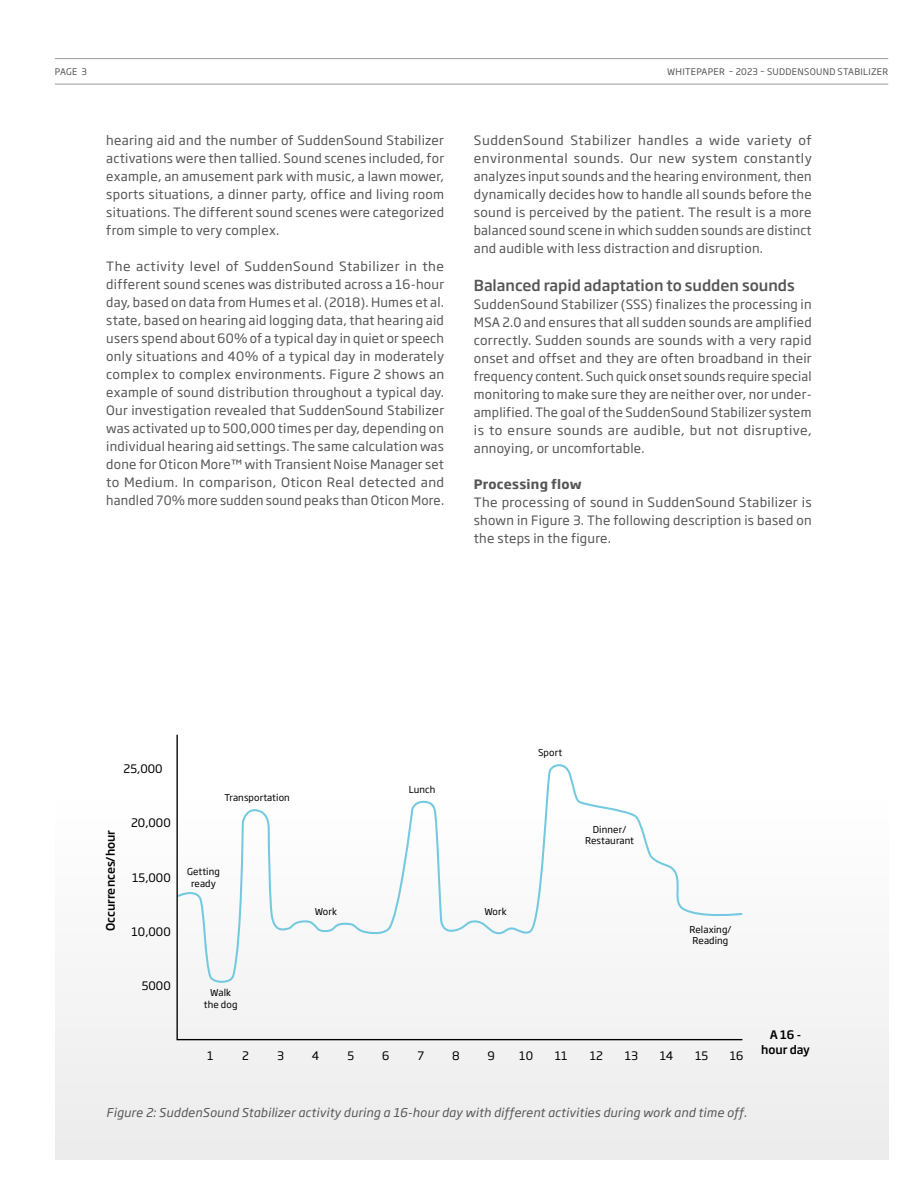
<style>
.page{position:relative;width:918px;height:1188px;background:#fff}
.page>*{position:absolute;margin:0;border:0;box-sizing:border-box;transform-origin:0 0}
.t1{font:500 15px "Soho Gothic Pro";color:#565655}
.t2{font:12.75px/18px "Soho Gothic Pro";letter-spacing:.02em;color:#565655;text-align:justify}
.t3{font:700 12.75px "Soho Gothic Pro";letter-spacing:.02em;color:#565655}
.t4{font:italic 12px "Soho Gothic Pro";letter-spacing:.02em;color:#565655}
.t5{font:11.55px "Soho Gothic Pro";color:#000}
.t6{font:500 11.55px/14.4px "Soho Gothic Pro";color:#000;text-align:center}
.t7{font:9.45px/11.6px "Soho Gothic Pro";letter-spacing:.01em;color:#000;text-align:center}
.t8{font:9px "Soho Gothic Pro";letter-spacing:.035em;color:#565655}
</style>
<div class="page">
<div style="left:55px;top:802px;width:833px;height:358px;background:#ececec"></div>
<div style="left:176px;top:735px;width:566px;height:305px;background:#fafafa"></div>
<hr style="left:55px;top:84px;width:833px;height:1px;background:#9d9996">
<hr style="left:55px;top:58px;width:833px;height:1px;background:#9d9996">
<p class="t8" style="left:55px;top:65px;width:33px">PAGE 3</p>
<p class="t8" style="left:667px;top:65px;width:223px">WHITEPAPER – 2023 – SUDDENSOUND STABILIZER</p>
<p class="t2" style="left:106px;top:130px;width:339px">hearing aid and the number of SuddenSound Stabilizer activations were then tallied. Sound scenes included, for example, an amusement park with music, a lawn mower, sports situations, a dinner party, office and living room situations. The different sound scenes were categorized from simple to very complex.</p>
<p class="t2" style="left:106px;top:256px;width:339px">The activity level of SuddenSound Stabilizer in the different sound scenes was distributed across a 16-hour day, based on data from Humes et al. (2018). Humes et al. state, based on hearing aid logging data, that hearing aid users spend about 60% of a typical day in quiet or speech only situations and 40% of a typical day in moderately complex to complex environments. Figure 2 shows an example of sound distribution throughout a typical day.<br>Our investigation revealed that SuddenSound Stabilizer was activated up to 500,000 times per day, depending on individual hearing aid settings. The same calculation was done for Oticon More™ with Transient Noise Manager set to Medium. In comparison, Oticon Real detected and handled 70% more sudden sound peaks than Oticon More.</p>
<p class="t2" style="left:474px;top:130px;width:339px">SuddenSound Stabilizer handles a wide variety of environmental sounds. Our new system constantly analyzes input sounds and the hearing environment, then dynamically decides how to handle all sounds before the sound is perceived by the patient. The result is a more balanced sound scene in which sudden sounds are distinct and audible with less distraction and disruption.</p>
<p class="t1" style="left:474px;top:273px;width:322px">Balanced rapid adaptation to sudden sounds</p>
<p class="t2" style="left:474px;top:294px;width:339px">SuddenSound Stabilizer (SSS) finalizes the processing in MSA 2.0 and ensures that all sudden sounds are amplified correctly. Sudden sounds are sounds with a very rapid onset and offset and they are often broadband in their frequency content. Such quick onset sounds require special monitoring to make sure they are neither over, nor under&shy;amplified. The goal of the SuddenSound Stabilizer system is to ensure sounds are audible, but not disruptive, annoying, or uncomfortable.</p>
<p class="t3" style="left:474px;top:474px;width:109px">Processing flow</p>
<p class="t2" style="left:474px;top:492px;width:339px">The processing of sound in SuddenSound Stabilizer is shown in Figure 3. The following description is based on the steps in the figure.</p>
<p class="t5" style="left:124px;top:760px;width:40px">25,000</p>
<p class="t7" style="left:225px;top:791px;width:67px">Transportation</p>
<p class="t7" style="left:409px;top:783px;width:28px">Lunch</p>
<p class="t7" style="left:538px;top:747px;width:26px">Sport</p>
<p class="t6" style="left:103px;top:931px;width:102px;rotate:-90deg">Occurrences/hour</p>
<p class="t5" style="left:131px;top:814px;width:41px">20,000</p>
<p class="t5" style="left:132px;top:868px;width:40px">15,000</p>
<p class="t5" style="left:132px;top:923px;width:41px">10,000</p>
<p class="t5" style="left:142px;top:977px;width:30px">5000</p>
<p class="t7" style="left:187px;top:866px;width:34px">Getting ready</p>
<p class="t7" style="left:204px;top:987px;width:35px">Walk the dog</p>
<p class="t7" style="left:315px;top:905px;width:24px">Work</p>
<p class="t7" style="left:484px;top:905px;width:24px">Work</p>
<p class="t7" style="left:585px;top:823px;width:50px">Dinner/<br>Restaurant</p>
<p class="t7" style="left:690px;top:923px;width:43px">Relaxing/<br>Reading</p>
<p class="t5" style="left:207px;top:1047px;width:8px">1</p>
<p class="t5" style="left:242px;top:1047px;width:8px">2</p>
<p class="t5" style="left:277px;top:1047px;width:8px">3</p>
<p class="t5" style="left:312px;top:1047px;width:9px">4</p>
<p class="t5" style="left:347px;top:1047px;width:8px">5</p>
<p class="t5" style="left:382px;top:1047px;width:9px">6</p>
<p class="t5" style="left:418px;top:1047px;width:8px">7</p>
<p class="t5" style="left:452px;top:1047px;width:9px">8</p>
<p class="t5" style="left:487px;top:1047px;width:9px">9</p>
<p class="t5" style="left:519px;top:1047px;width:15px">10</p>
<p class="t5" style="left:555px;top:1047px;width:14px">11</p>
<p class="t5" style="left:590px;top:1047px;width:15px">12</p>
<p class="t5" style="left:625px;top:1047px;width:15px">13</p>
<p class="t5" style="left:660px;top:1047px;width:15px">14</p>
<p class="t5" style="left:695px;top:1047px;width:15px">15</p>
<p class="t5" style="left:730px;top:1047px;width:15px">16</p>
<p class="t6" style="left:761px;top:1027px;width:51px">A 16 - hour day</p>
<p class="t4" style="left:106px;top:1103px;width:642px">Figure 2: SuddenSound Stabilizer activity during a 16-hour day with different activities during work and time off.</p>
</div>
